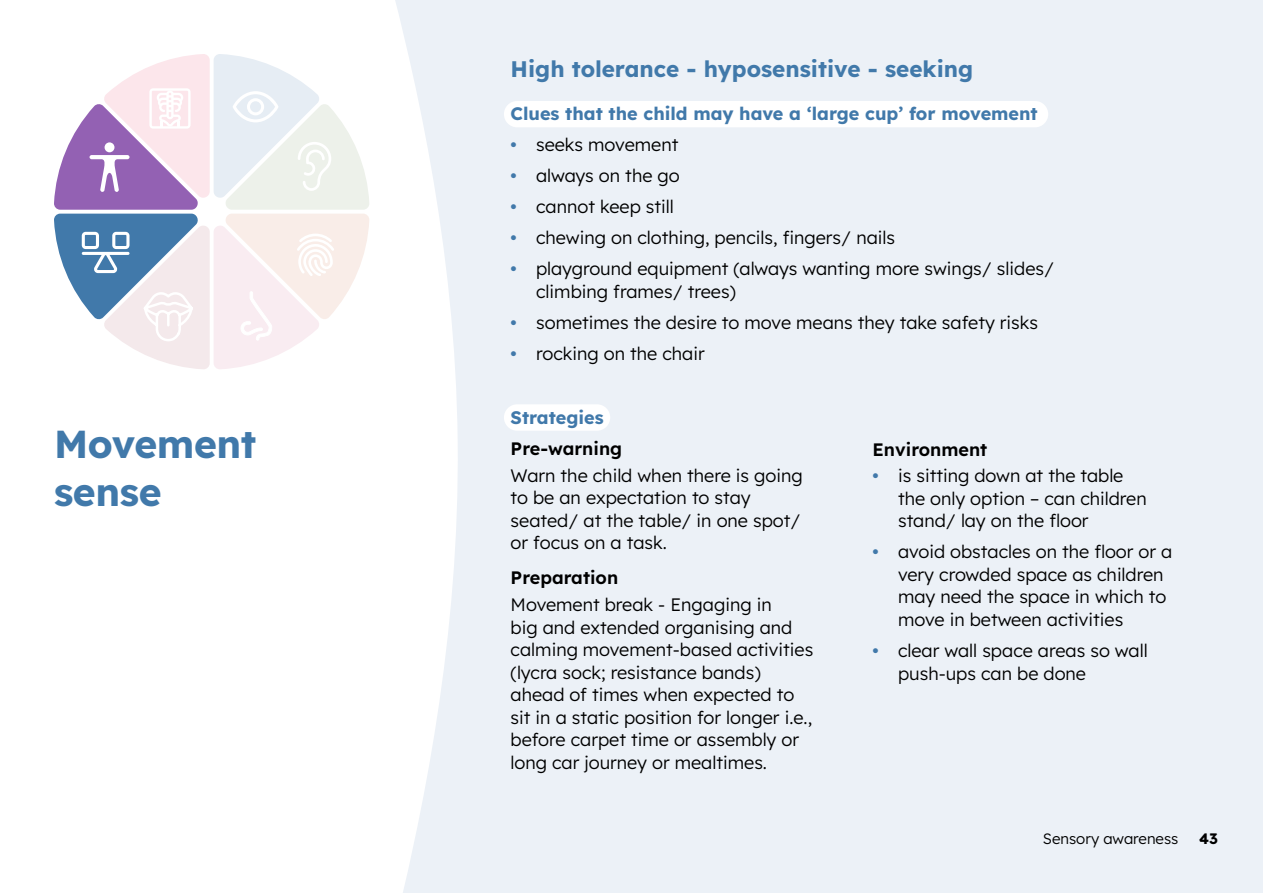
<style>
.page{position:relative;width:1263px;height:893px;background:#fff}
.page>*{position:absolute;margin:0;border:0;box-sizing:border-box;transform-origin:0 0}
.t1{font:700 39px/48px "Lexend";letter-spacing:-.01em;color:#4179aa}
.Senses_subheader_H4{font:700 22.5px "Lexend";color:#4179aa}
.Body_copy_P{font:300 18px/22.5px "Lexend";color:#000}
.sub_header_H5{font:700 18px "Lexend";color:#4179aa}
.sub_header_H6{font:600 18px "Lexend";color:#000}
.t2{font:300 15px "Lexend";color:#000}
.t3{font:700 15px "Lexend";color:#000}
.s1{font-weight:700;color:#4179aa}
</style>
<div class="page">
<div style="left:212px;top:0;width:1051px;height:893px;background:#ecf1f7"></div>
<div style="left:504px;top:101px;width:544px;height:26px;background:#fff;border-radius:13px"></div>
<div style="left:504px;top:404px;width:106px;height:27px;background:#fff;border-radius:13px"></div>
<svg style="left:212px;top:0;width:246px;height:893px;background:#fcfdfe"></svg>
<svg style="left:54px;top:54px;width:315px;height:315px"></svg>
<h1 class="t1" style="left:54px;top:418px;width:204px">Movement sense</h1>
<h4 class="Senses_subheader_H4" style="left:511px;top:52px;width:464px">High tolerance - hyposensitive - seeking</h4>
<h5 class="sub_header_H5" style="left:511px;top:101px;width:528px">Clues that the child may have a ‘large cup’ for movement</h5>
<p class="Body_copy_P" style="left:511px;top:132px;width:169px"><span class="s1">•</span> seeks movement</p>
<p class="Body_copy_P" style="left:511px;top:164px;width:171px"><span class="s1">•</span> always on the go</p>
<p class="Body_copy_P" style="left:511px;top:195px;width:165px"><span class="s1">•</span> cannot keep still</p>
<p class="Body_copy_P" style="left:511px;top:226px;width:386px"><span class="s1">•</span> chewing on clothing, pencils, fingers/ nails</p>
<p class="Body_copy_P" style="left:536px;top:257px;width:520px;text-indent:-26px"><span class="s1">•</span> playground equipment (always wanting more swings/ slides/ climbing frames/ trees)</p>
<p class="Body_copy_P" style="left:511px;top:310px;width:529px"><span class="s1">•</span> sometimes the desire to move means they take safety risks</p>
<p class="Body_copy_P" style="left:511px;top:341px;width:196px"><span class="s1">•</span> rocking on the chair</p>
<h5 class="sub_header_H5" style="left:511px;top:404px;width:95px">Strategies</h5>
<h6 class="sub_header_H6" style="left:511px;top:435px;width:113px">Pre-warning</h6>
<p class="Body_copy_P" style="left:511px;top:463px;width:294px">Warn the child when there is going to be an expectation to stay seated/ at the table/ in one spot/ or focus on a task.</p>
<h6 class="sub_header_H6" style="left:511px;top:565px;width:109px">Preparation</h6>
<p class="Body_copy_P" style="left:511px;top:592px;width:304px">Movement break - Engaging in<br>big and extended organising and calming movement-based activities (lycra sock; resistance bands) ahead of times when expected to sit in a static position for longer i.e., before carpet time or assembly or long car journey or mealtimes.</p>
<h6 class="sub_header_H6" style="left:872px;top:436px;width:116px">Environment</h6>
<p class="Body_copy_P" style="left:898px;top:464px;width:250px;text-indent:-26px"><span class="s1">•</span> is sitting down at the table the only option – can children stand/ lay on the floor</p>
<p class="Body_copy_P" style="left:898px;top:540px;width:276px;text-indent:-26px"><span class="s1">•</span> avoid obstacles on the floor or a very crowded space as children may need the space in which to move in between activities</p>
<p class="Body_copy_P" style="left:898px;top:638px;width:251px;text-indent:-26px"><span class="s1">•</span> clear wall space areas so wall push-ups can be done</p>
<p class="t2" style="left:1043px;top:828px;width:137px">Sensory awareness</p>
<p class="t3" style="left:1199px;top:828px;width:20px">43</p>
</div>
